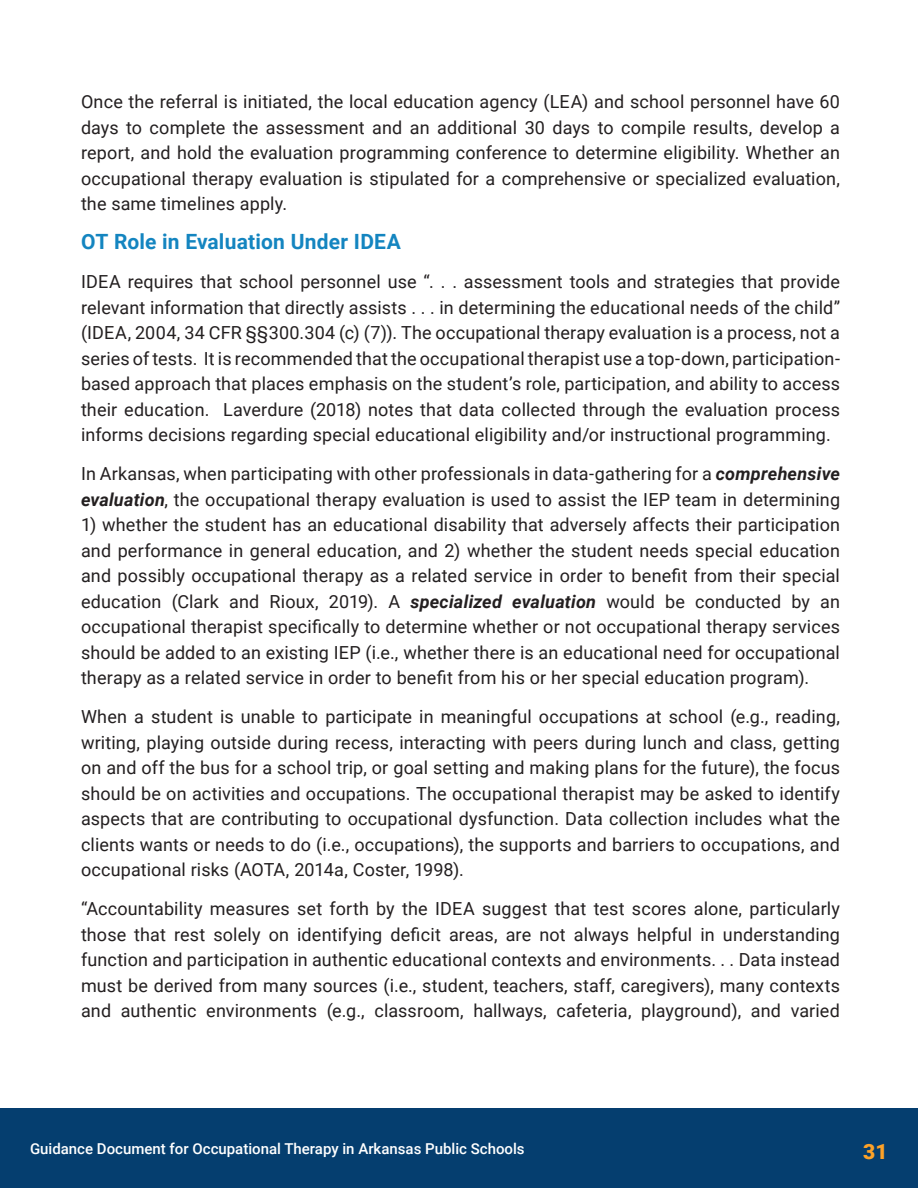
<style>
.page{position:relative;width:918px;height:1188px;background:#fff}
.page>*{position:absolute;margin:0;border:0;box-sizing:border-box;transform-origin:0 0}
.t1{font:700 21px "Roboto";letter-spacing:.01em;color:#1485c0}
.t2{font:900 21px "Roboto";color:#fda228}
.t3{font:18px/25.5px "Roboto";letter-spacing:.005em;color:#231f20;text-align:justify}
.t4{font:500 15px "Roboto";color:#fff}
.s1{font-weight:700;font-style:italic}
</style>
<div class="page">
<div style="left:0;top:1108px;width:918px;height:80px;background:#053e6f"></div>
<p class="t3" style="left:81px;top:88px;width:761px">Once the referral is initiated, the local education agency (LEA) and school personnel have 60 days to complete the assessment and an additional 30 days to compile results, develop a report, and hold the evaluation programming conference to determine eligibility. Whether an occupational therapy evaluation is stipulated for a comprehensive or specialized evaluation, the same timelines apply.</p>
<p class="t1" style="left:81px;top:227px;width:322px">OT Role in Evaluation Under IDEA</p>
<p class="t3" style="left:81px;top:268px;width:761px">IDEA requires that school personnel use “. . . assessment tools and strategies that provide relevant information that directly assists . . . in determining the educational needs of the child” (IDEA, 2004, 34 CFR §§300.304 (c) (7)). The occupational therapy evaluation is a process, not a series of tests. It is recommended that the occupational therapist use a top-down, participation&shy;based approach that places emphasis on the student’s role, participation, and ability to access their education. Laverdure (2018) notes that data collected through the evaluation process informs decisions regarding special educational eligibility and/or instructional programming.</p>
<p class="t3" style="left:81px;top:460px;width:761px">In Arkansas, when participating with other professionals in data-gathering for a <span class="s1">comprehensive evaluation</span>, the occupational therapy evaluation is used to assist the IEP team in determining</p>
<p class="t3" style="left:81px;top:511px;width:761px">1) whether the student has an educational disability that adversely affects their participation and performance in general education, and 2) whether the student needs special education and possibly occupational therapy as a related service in order to benefit from their special education (Clark and Rioux, 2019). A <span class="s1">specialized evaluation</span> would be conducted by an occupational therapist specifically to determine whether or not occupational therapy services should be added to an existing IEP (i.e., whether there is an educational need for occupational therapy as a related service in order to benefit from his or her special education program).</p>
<p class="t3" style="left:81px;top:703px;width:761px">When a student is unable to participate in meaningful occupations at school (e.g., reading, writing, playing outside during recess, interacting with peers during lunch and class, getting on and off the bus for a school trip, or goal setting and making plans for the future), the focus should be on activities and occupations. The occupational therapist may be asked to identify aspects that are contributing to occupational dysfunction. Data collection includes what the clients wants or needs to do (i.e., occupations), the supports and barriers to occupations, and occupational risks (AOTA, 2014a, Coster, 1998).</p>
<p class="t3" style="left:81px;top:895px;width:761px">“Accountability measures set forth by the IDEA suggest that test scores alone, particularly those that rest solely on identifying deficit areas, are not always helpful in understanding function and participation in authentic educational contexts and environments. . . Data instead must be derived from many sources (i.e., student, teachers, staff, caregivers), many contexts and authentic environments (e.g., classroom, hallways, cafeteria, playground), and varied</p>
<p class="t4" style="left:30px;top:1138px;width:496px">Guidance Document for Occupational Therapy in Arkansas Public Schools</p>
<p class="t2" style="left:863px;top:1137px;width:26px">31</p>
</div>
